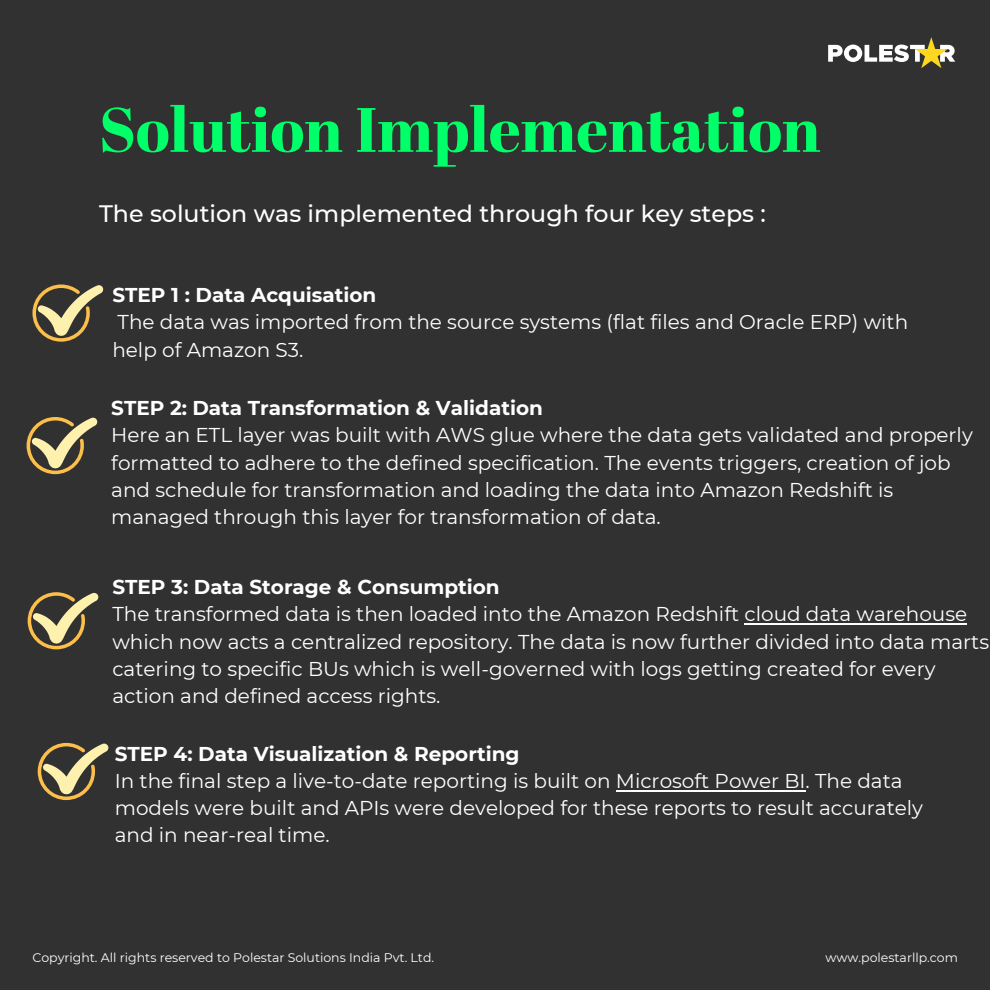
<style>
.page{position:relative;width:990px;height:990px;background:#313132}
.page>*{position:absolute;margin:0;border:0;box-sizing:border-box;transform-origin:0 0}
.t1{font:800 62.5px "Abril Display";color:#00ff68}
.t2{font:500 23.75px "Montserrat";color:#fff}
.t3{font:20px/27.2px "Montserrat";color:#fff}
.t4{font:700 20px "Montserrat";color:#fff}
.t5{font:12.5px "Montserrat";color:#fff}
</style>
<div class="page">
<svg style="left:828px;top:37px;width:127px;height:31px"></svg>
<svg style="left:32px;top:284px;width:72px;height:58px"></svg>
<svg style="left:27px;top:417px;width:71px;height:57px"></svg>
<hr style="left:745px;top:623px;width:222px;height:2px;background:#fff">
<svg style="left:28px;top:592px;width:71px;height:57px"></svg>
<hr style="left:616px;top:790px;width:190px;height:2px;background:#fff">
<svg style="left:38px;top:743px;width:71px;height:57px"></svg>
<h1 class="t1" style="left:99px;top:101px;width:723px">Solution Implementation</h1>
<p class="t2" style="left:99px;top:199px;width:668px">The solution was implemented through four key steps :</p>
<p class="t4" style="left:112px;top:283px;width:266px">STEP 1 : Data Acquisation</p>
<p class="t3" style="left:112px;top:309px;width:797px">The data was imported from the source systems (flat files and Oracle ERP) with help of Amazon S3.</p>
<p class="t4" style="left:111px;top:396px;width:433px">STEP 2: Data Transformation &amp; Validation</p>
<p class="t3" style="left:111px;top:422px;width:863px">Here an ETL layer was built with AWS glue where the data gets validated and properly formatted to adhere to the defined specification. The events triggers, creation of job and schedule for transformation and loading the data into Amazon Redshift is managed through this layer for transformation of data.</p>
<p class="t4" style="left:112px;top:575px;width:389px">STEP 3: Data Storage &amp; Consumption</p>
<p class="t3" style="left:112px;top:601px;width:878px">The transformed data is then loaded into the Amazon Redshift cloud data warehouse which now acts a centralized repository. The data is now further divided into data marts catering to specific BUs which is well-governed with logs getting created for every action and defined access rights.</p>
<p class="t4" style="left:115px;top:742px;width:406px">STEP 4: Data Visualization &amp; Reporting</p>
<p class="t3" style="left:115px;top:767px;width:810px">In the final step a live-to-date reporting is built on Microsoft Power BI. The data models were built and APIs were developed for these reports to result accurately and in near-real time.</p>
<p class="t5" style="left:32px;top:950px;width:403px">Copyright. All rights reserved to Polestar Solutions India Pvt. Ltd.</p>
<p class="t5" style="left:826px;top:950px;width:134px">www.polestarllp.com</p>
</div>
